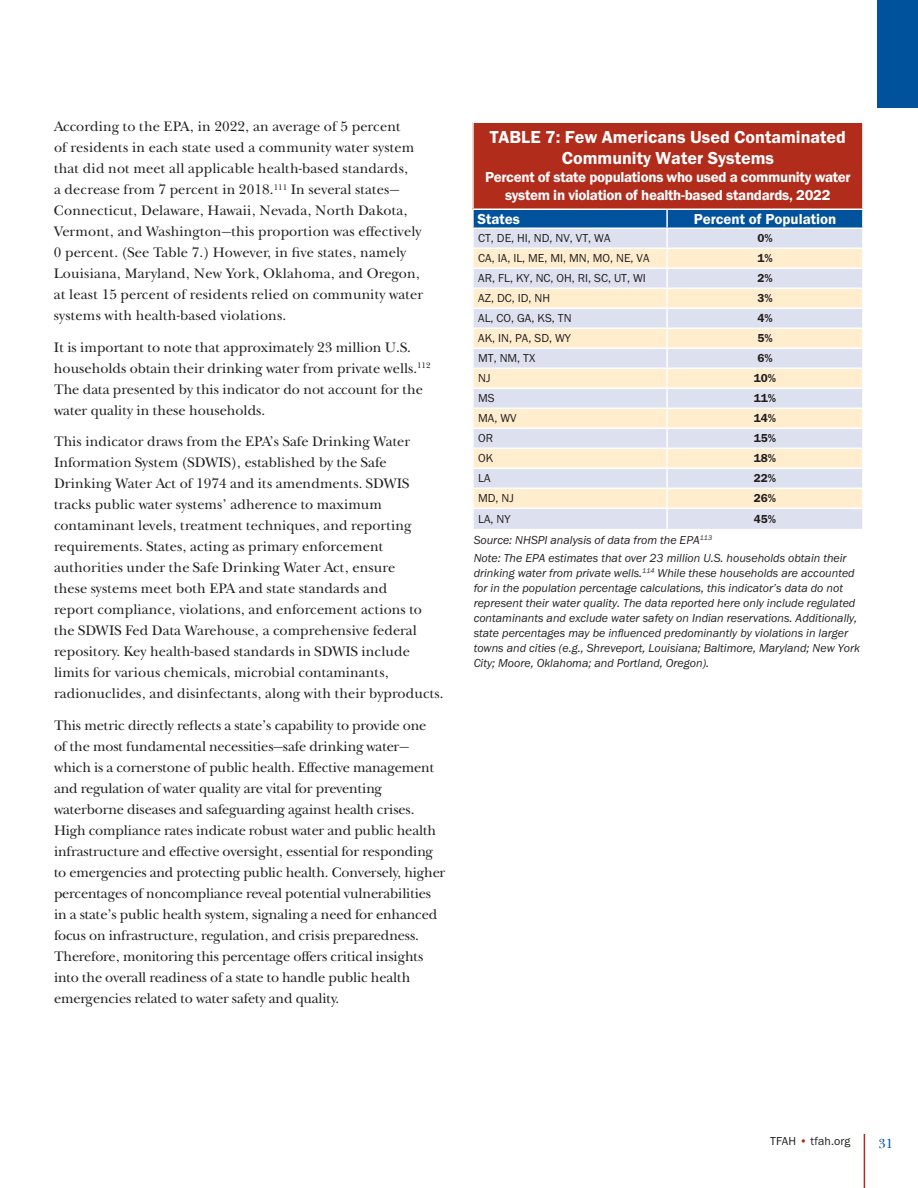
<style>
.page{position:relative;width:918px;height:1188px;background:#fff}
.page>*{position:absolute;margin:0;border:0;box-sizing:border-box;transform-origin:0 0}
.t1{font:18px/21px "Franklin Gothic URW Dem";color:#fff;text-align:center}
.t2{font:15px/18px "Franklin Gothic URW Dem";letter-spacing:-.02em;color:#fff;text-align:center}
.t3{font:15px "Franklin Gothic URW Dem";color:#fff}
.t4{font:14.25px/21px "New Baskerville ITC";letter-spacing:-.005em;color:#231f20}
.t5{font:13.5px "New Baskerville ITC";color:#00529c}
.t6{font:12px/15px "Franklin Gothic URW Boo Ita";color:#231f20}
.t7{font:12px "Franklin Gothic URW Boo";color:#231f20}
.t8{font:12px "Franklin Gothic URW Dem";color:#231f20}
.s1{color:#b22c1c}
</style>
<div class="page">
<hr style="left:864px;top:1134px;width:1px;height:54px;background:#b22c1c">
<div style="left:878px;top:0;width:40px;height:108px;background:#00529c"></div>
<div style="left:473px;top:122px;width:390px;height:87px;background:#b22c1c"></div>
<div style="left:474px;top:509px;width:388px;height:20px;background:#dde1ef"></div>
<hr style="left:472px;top:122px;width:195px;height:1px;background:#fff">
<hr style="left:472px;top:123px;width:2px;height:86px;background:#fff">
<hr style="left:667px;top:122px;width:197px;height:1px;background:#fff">
<hr style="left:862px;top:123px;width:2px;height:86px;background:#fff">
<svg style="left:472px;top:209px;width:391px;height:299px;background:#e1e0dd"></svg>
<hr style="left:666px;top:509px;width:2px;height:20px;background:#fff">
<p class="t4" style="left:54px;top:116px;width:371px">According to the EPA, in 2022, an average of 5 percent<br>of residents in each state used a community water system that did not meet all applicable health-based standards,<br>a decrease from 7 percent in 2018.<sup>111</sup> In several states— Connecticut, Delaware, Hawaii, Nevada, North Dakota, Vermont, and Washington—this proportion was effectively 0 percent. (See Table 7.) However, in five states, namely Louisiana, Maryland, New York, Oklahoma, and Oregon, at least 15 percent of residents relied on community water systems with health-based violations.</p>
<p class="t4" style="left:54px;top:337px;width:378px">It is important to note that approximately 23 million U.S. households obtain their drinking water from private wells.<sup>112<br></sup>The data presented by this indicator do not account for the water quality in these households.</p>
<p class="t4" style="left:54px;top:431px;width:391px">This indicator draws from the EPA’s Safe Drinking Water Information System (SDWIS), established by the Safe Drinking Water Act of 1974 and its amendments. SDWIS tracks public water systems’ adherence to maximum contaminant levels, treatment techniques, and reporting requirements. States, acting as primary enforcement authorities under the Safe Drinking Water Act, ensure<br>these systems meet both EPA and state standards and<br>report compliance, violations, and enforcement actions to the SDWIS Fed Data Warehouse, a comprehensive federal repository. Key health-based standards in SDWIS include limits for various chemicals, microbial contaminants, radionuclides, and disinfectants, along with their byproducts.</p>
<p class="t4" style="left:54px;top:715px;width:393px">This metric directly reflects a state’s capability to provide one<br>of the most fundamental necessities—safe drinking water— which is a cornerstone of public health. Effective management and regulation of water quality are vital for preventing waterborne diseases and safeguarding against health crises.<br>High compliance rates indicate robust water and public health infrastructure and effective oversight, essential for responding to emergencies and protecting public health. Conversely, higher percentages of noncompliance reveal potential vulnerabilities in a state’s public health system, signaling a need for enhanced focus on infrastructure, regulation, and crisis preparedness.<br>Therefore, monitoring this percentage offers critical insights into the overall readiness of a state to handle public health emergencies related to water safety and quality.</p>
<p class="t1" style="left:490px;top:126px;width:358px">TABLE 7: Few Americans Used Contaminated<br>Community Water Systems</p>
<p class="t2" style="left:485px;top:168px;width:367px">Percent of state populations who used a community water system in violation of health-based standards, 2022</p>
<p class="t2" style="left:477px;top:210px;width:44px">States</p>
<p class="t3" style="left:694px;top:210px;width:144px">Percent of Population</p>
<p class="t7" style="left:478px;top:231px;width:134px">CT, DE, HI, ND, NV, VT, WA</p>
<p class="t8" style="left:757px;top:231px;width:17px">0%</p>
<p class="t7" style="left:478px;top:251px;width:173px">CA, IA, IL, ME, MI, MN, MO, NE, VA</p>
<p class="t8" style="left:757px;top:251px;width:17px">1%</p>
<p class="t7" style="left:478px;top:271px;width:169px">AR, FL, KY, NC, OH, RI, SC, UT, WI</p>
<p class="t8" style="left:757px;top:271px;width:17px">2%</p>
<p class="t7" style="left:478px;top:291px;width:73px">AZ, DC, ID, NH</p>
<p class="t8" style="left:757px;top:291px;width:17px">3%</p>
<p class="t7" style="left:478px;top:311px;width:95px">AL, CO, GA, KS, TN</p>
<p class="t8" style="left:757px;top:311px;width:17px">4%</p>
<p class="t7" style="left:478px;top:331px;width:94px">AK, IN, PA, SD, WY</p>
<p class="t8" style="left:757px;top:331px;width:17px">5%</p>
<p class="t7" style="left:478px;top:351px;width:59px">MT, NM, TX</p>
<p class="t8" style="left:757px;top:351px;width:17px">6%</p>
<p class="t7" style="left:478px;top:371px;width:14px">NJ</p>
<p class="t8" style="left:754px;top:371px;width:24px">10%</p>
<p class="t7" style="left:478px;top:391px;width:18px">MS</p>
<p class="t8" style="left:754px;top:391px;width:24px">11%</p>
<p class="t7" style="left:478px;top:411px;width:40px">MA, WV</p>
<p class="t8" style="left:754px;top:411px;width:24px">14%</p>
<p class="t7" style="left:478px;top:431px;width:16px">OR</p>
<p class="t8" style="left:754px;top:431px;width:24px">15%</p>
<p class="t7" style="left:478px;top:451px;width:17px">OK</p>
<p class="t8" style="left:754px;top:451px;width:24px">18%</p>
<p class="t7" style="left:478px;top:471px;width:14px">LA</p>
<p class="t8" style="left:754px;top:471px;width:24px">22%</p>
<p class="t7" style="left:478px;top:491px;width:37px">MD, NJ</p>
<p class="t8" style="left:754px;top:491px;width:24px">26%</p>
<p class="t7" style="left:478px;top:512px;width:34px">LA, NY</p>
<p class="t8" style="left:754px;top:512px;width:24px">45%</p>
<p class="t6" style="left:474px;top:530px;width:374px;line-height:18px">Source: NHSPI analysis of data from the EPA<sup>113<br></sup>Note: The EPA estimates that over 23 million U.S. households obtain their</p>
<p class="t6" style="left:474px;top:565px;width:388px">drinking water from private wells.<sup>114</sup> While these households are accounted for in the population percentage calculations, this indicator’s data do not represent their water quality. The data reported here only include regulated contaminants and exclude water safety on Indian reservations. Additionally, state percentages may be influenced predominantly by violations in larger towns and cities (e.g., Shreveport, Louisiana; Baltimore, Maryland; New York City; Moore, Oklahoma; and Portland, Oregon).</p>
<p class="t7" style="left:770px;top:1134px;width:82px">TFAH <span class="s1">•</span> tfah.org</p>
<p class="t5" style="left:879px;top:1135px;width:16px">31</p>
</div>
